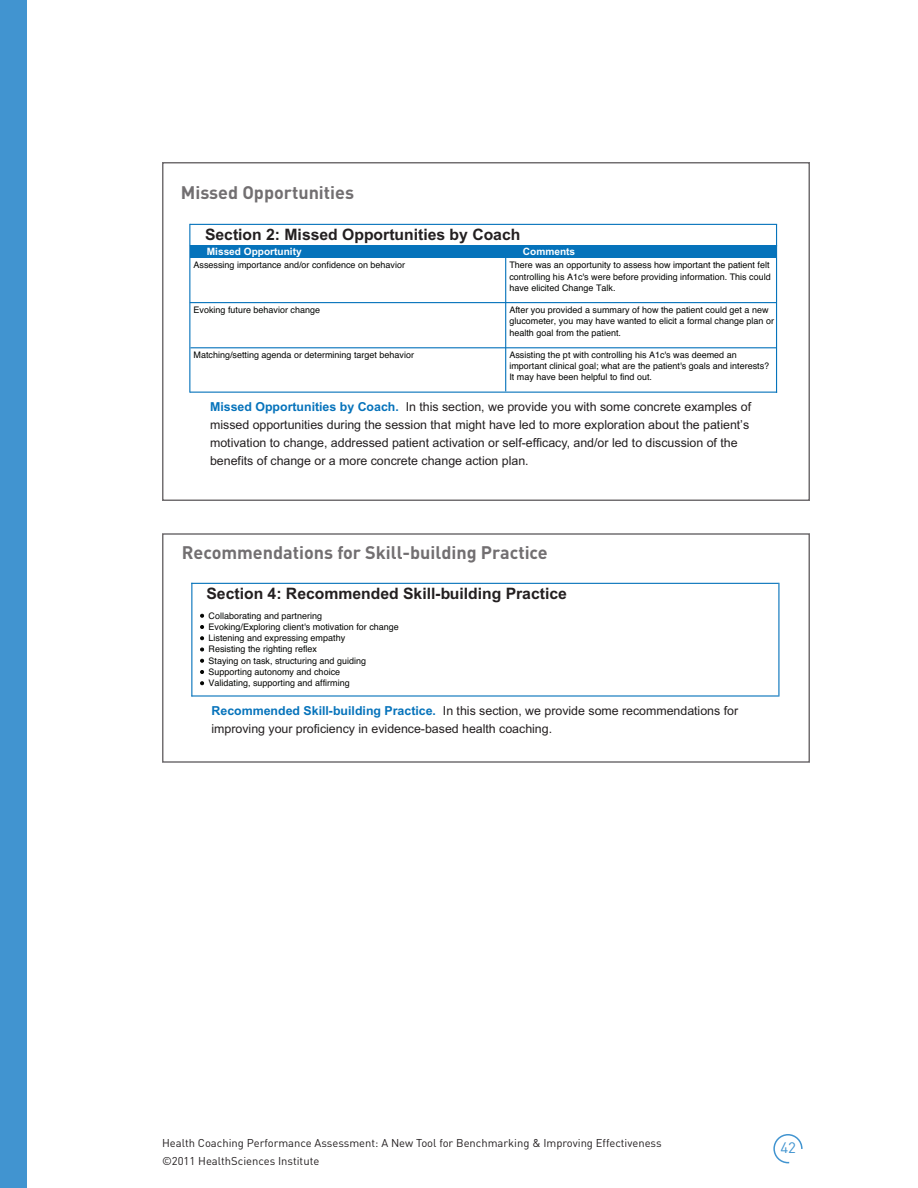
<style>
.page{position:relative;width:918px;height:1188px;background:#fff}
.page>*{position:absolute;margin:0;border:0;box-sizing:border-box;transform-origin:0 0}
.t1{font:700 18px "DIN";color:#726f71}
.t2{font:700 15.75px "Arial";color:#231f20}
.t3{font:15px "DIN";color:#4194d0}
.t4{font:12.3px/18px "Arial";color:#231f20}
.t5{font:11.25px/18px "DIN";color:#231f20}
.t6{font:700 10.2px "Arial";color:#fff}
.t7{font:9px/11.2px "Helvetica";color:#040503}
.s1{font-weight:700;color:#0673bb}
</style>
<div class="page">
<div style="left:0;top:0;width:27px;height:1188px;background:#4194d0"></div>
<svg style="left:773px;top:1134px;width:30px;height:29px"></svg>
<div style="left:789px;top:1149px;width:43px;height:18px;background:#fff"></div>
<div style="left:162px;top:162px;width:648px;height:339px;border:2px solid #726f71"></div>
<div style="left:162px;top:533px;width:648px;height:230px;border:2px solid #726f71"></div>
<div style="left:184px;top:216px;width:624px;height:270px;background:#fff"></div>
<hr style="left:190px;top:224px;width:587px;height:1px;background:#0673bb">
<hr style="left:190px;top:392px;width:587px;height:1px;background:#0673bb">
<hr style="left:776px;top:224px;width:1px;height:169px;background:#0673bb">
<hr style="left:189px;top:224px;width:1px;height:169px;background:#0673bb">
<hr style="left:505px;top:246px;width:1px;height:145px;background:#0673bb">
<div style="left:190px;top:245px;width:316px;height:13px;background:#0673bb"></div>
<div style="left:506px;top:245px;width:270px;height:13px;background:#0673bb"></div>
<hr style="left:190px;top:302px;width:586px;height:1px;background:#0673bb">
<hr style="left:190px;top:347px;width:586px;height:1px;background:#0673bb">
<hr style="left:191px;top:583px;width:588px;height:1px;background:#0673bb">
<hr style="left:191px;top:695px;width:588px;height:2px;background:#0673bb">
<hr style="left:778px;top:583px;width:1px;height:113px;background:#0673bb">
<hr style="left:191px;top:583px;width:1px;height:113px;background:#0673bb">
<svg style="left:200px;top:614px;width:4px;height:4px"></svg>
<svg style="left:200px;top:625px;width:4px;height:4px"></svg>
<svg style="left:200px;top:636px;width:4px;height:4px"></svg>
<svg style="left:200px;top:647px;width:4px;height:5px"></svg>
<svg style="left:200px;top:658px;width:4px;height:5px"></svg>
<svg style="left:200px;top:670px;width:4px;height:4px"></svg>
<svg style="left:200px;top:681px;width:4px;height:4px"></svg>
<h1 class="t1" style="left:181px;top:181px;width:175px">Missed Opportunities</h1>
<h2 class="t2" style="left:205px;top:229px;width:317px">Section 2: Missed Opportunities by Coach</h2>
<p class="t6" style="left:207px;top:247px;width:96px">Missed Opportunity</p>
<p class="t6" style="left:523px;top:247px;width:54px">Comments</p>
<p class="t7" style="left:194px;top:260px;width:213px">Assessing importance and/or confidence on behavior</p>
<p class="t7" style="left:509px;top:260px;width:263px">There was an opportunity to assess how important the patient felt controlling his A1c's were before providing information. This could have elicited Change Talk.</p>
<p class="t7" style="left:194px;top:305px;width:128px">Evoking future behavior change</p>
<p class="t7" style="left:509px;top:305px;width:266px">After you provided a summary of how the patient could get a new glucometer, you may have wanted to elicit a formal change plan or health goal from the patient.</p>
<p class="t7" style="left:194px;top:349px;width:222px">Matching/setting agenda or determining target behavior</p>
<p class="t7" style="left:509px;top:349px;width:261px">Assisting the pt with controlling his A1c's was deemed an important clinical goal; what are the patient's goals and interests?<br>It may have been helpful to find out.</p>
<p class="t4" style="left:210px;top:399px;width:543px"><span class="s1">Missed Opportunities by Coach.</span> In this section, we provide you with some concrete examples of missed opportunities during the session that might have led to more exploration about the patient’s motivation to change, addressed patient activation or self-efficacy, and/or led to discussion of the benefits of change or a more concrete change action plan.</p>
<h1 class="t1" style="left:182px;top:542px;width:368px">Recommendations for Skill-building Practice</h1>
<h2 class="t2" style="left:206px;top:587px;width:362px">Section 4: Recommended Skill-building Practice</h2>
<p class="t7" style="left:209px;top:610px;width:192px">Collaborating and partnering<br>Evoking/Exploring client's motivation for change Listening and expressing empathy<br>Resisting the righting reflex<br>Staying on task, structuring and guiding Supporting autonomy and choice<br>Validating, supporting and affirming</p>
<h3 class="t4" style="left:212px;top:703px;width:528px"><span class="s1">Recommended Skill-building Practice.</span> In this section, we provide some recommendations for improving your proficiency in evidence-based health coaching.</h3>
<p class="t5" style="left:162px;top:1134px;width:501px">Health Coaching Performance Assessment: A New Tool for Benchmarking &amp; Improving Effectiveness ©2011 HealthSciences Institute</p>
<h3 class="t3" style="left:780px;top:1139px;width:17px">42</h3>
</div>
